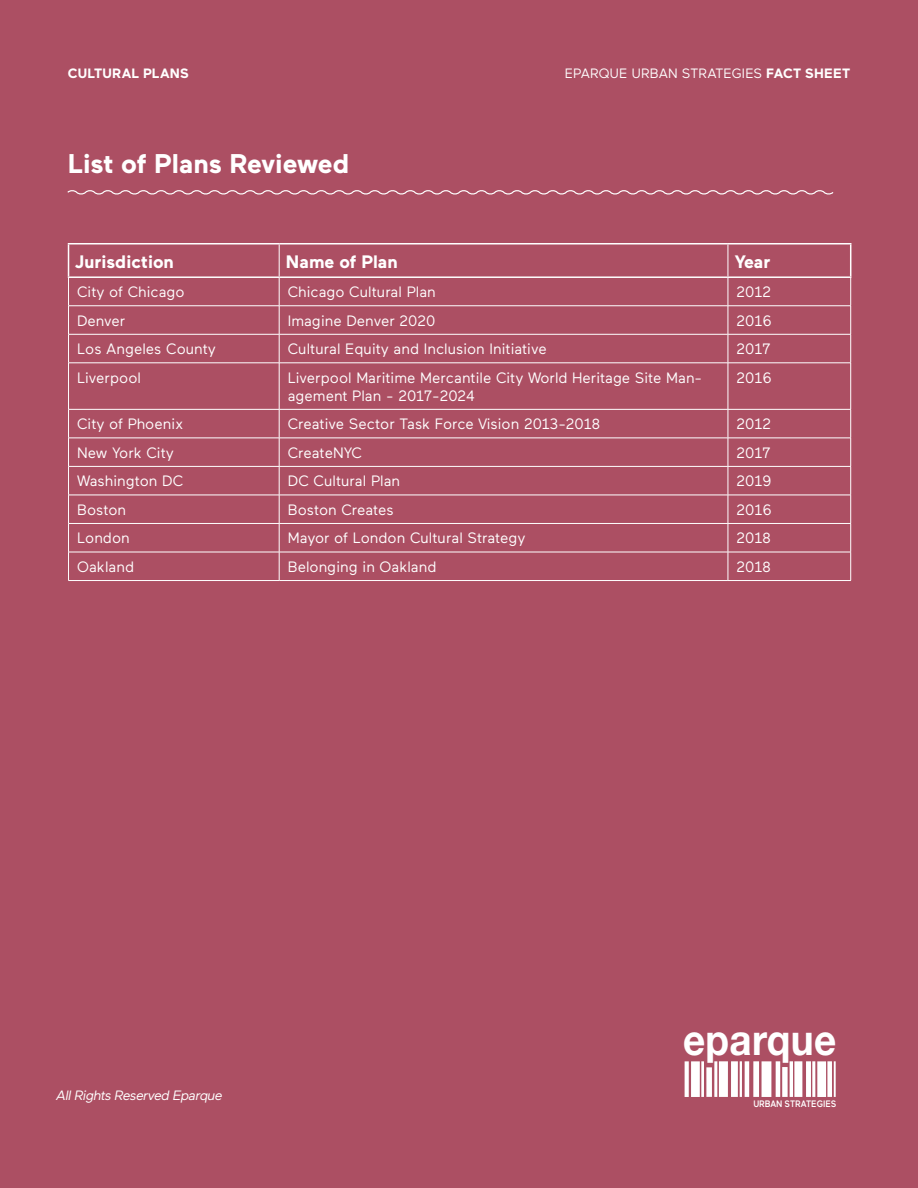
<style>
.page{position:relative;width:918px;height:1188px;background:#ac4f63}
.page>*{position:absolute;margin:0;border:0;box-sizing:border-box;transform-origin:0 0}
.t1{font:700 42.9px "Helvetica Neue LT Std";letter-spacing:.01em;color:#fff;scale:.9 1}
.t2{font:700 27px "Maax";color:#fff}
.t3{font:700 18px "Maax";color:#fff}
.t4{font:15px/18px "Maax";color:#fff}
.t5{font:13.5px "Maax";color:#fff}
.Body_9_pt{font:italic 13.5px "Maax";color:#fff;scale:1.05 1}
.t6{font:700 13.5px "Maax";letter-spacing:.015em;color:#fff}
.t7{font:500 9.3px "Maax";color:#fff;scale:.9 1}
.s1{font-weight:700}
</style>
<div class="page">
<div style="left:782px;top:1067px;width:6px;height:30px;background:#fff"></div>
<div style="left:706px;top:1067px;width:6px;height:30px;background:#fff"></div>
<hr style="left:834px;top:1061px;width:2px;height:36px;background:#fff">
<hr style="left:812px;top:1061px;width:3px;height:36px;background:#fff">
<hr style="left:790px;top:1061px;width:3px;height:36px;background:#fff">
<div style="left:827px;top:1061px;width:5px;height:36px;background:#fff"></div>
<div style="left:794px;top:1061px;width:8px;height:36px;background:#fff"></div>
<div style="left:806px;top:1061px;width:5px;height:36px;background:#fff"></div>
<hr style="left:776px;top:1061px;width:4px;height:36px;background:#fff">
<div style="left:719px;top:1061px;width:9px;height:36px;background:#fff"></div>
<hr style="left:714px;top:1061px;width:3px;height:36px;background:#fff">
<div style="left:731px;top:1061px;width:7px;height:36px;background:#fff"></div>
<div style="left:762px;top:1061px;width:9px;height:36px;background:#fff"></div>
<hr style="left:740px;top:1061px;width:2px;height:36px;background:#fff">
<div style="left:691px;top:1061px;width:9px;height:36px;background:#fff"></div>
<svg style="left:685px;top:1061px;width:4px;height:36px"></svg>
<div style="left:753px;top:1061px;width:6px;height:36px;background:#fff"></div>
<hr style="left:745px;top:1061px;width:4px;height:36px;background:#fff">
<div style="left:817px;top:1061px;width:9px;height:36px;background:#fff"></div>
<hr style="left:701px;top:1061px;width:3px;height:36px;background:#fff">
<svg style="left:67px;top:190px;width:767px;height:5px"></svg>
<hr style="left:279px;top:245px;width:1px;height:31px;background:#fff">
<hr style="left:728px;top:245px;width:1px;height:31px;background:#fff">
<hr style="left:68px;top:306px;width:211px;height:1px;background:#fff">
<hr style="left:279px;top:306px;width:449px;height:1px;background:#fff">
<hr style="left:728px;top:306px;width:123px;height:1px;background:#fff">
<hr style="left:68px;top:334px;width:211px;height:1px;background:#fff">
<svg style="left:68px;top:278px;width:1px;height:85px"></svg>
<hr style="left:279px;top:334px;width:449px;height:1px;background:#fff">
<svg style="left:279px;top:278px;width:1px;height:85px"></svg>
<hr style="left:728px;top:334px;width:123px;height:1px;background:#fff">
<svg style="left:728px;top:278px;width:1px;height:85px"></svg>
<svg style="left:850px;top:278px;width:1px;height:85px"></svg>
<hr style="left:68px;top:363px;width:211px;height:1px;background:#fff">
<hr style="left:68px;top:363px;width:1px;height:46px;background:#fff">
<hr style="left:279px;top:363px;width:449px;height:1px;background:#fff">
<hr style="left:279px;top:363px;width:1px;height:46px;background:#fff">
<hr style="left:728px;top:363px;width:123px;height:1px;background:#fff">
<hr style="left:728px;top:363px;width:1px;height:46px;background:#fff">
<hr style="left:850px;top:363px;width:1px;height:46px;background:#fff">
<hr style="left:68px;top:409px;width:211px;height:1px;background:#fff">
<hr style="left:279px;top:409px;width:449px;height:1px;background:#fff">
<hr style="left:728px;top:409px;width:123px;height:1px;background:#fff">
<hr style="left:68px;top:438px;width:211px;height:1px;background:#fff">
<hr style="left:279px;top:438px;width:449px;height:1px;background:#fff">
<hr style="left:728px;top:438px;width:123px;height:1px;background:#fff">
<hr style="left:68px;top:466px;width:211px;height:1px;background:#fff">
<hr style="left:279px;top:466px;width:449px;height:1px;background:#fff">
<hr style="left:728px;top:466px;width:123px;height:1px;background:#fff">
<hr style="left:68px;top:495px;width:211px;height:1px;background:#fff">
<hr style="left:279px;top:495px;width:449px;height:1px;background:#fff">
<hr style="left:728px;top:495px;width:123px;height:1px;background:#fff">
<hr style="left:68px;top:523px;width:211px;height:1px;background:#fff">
<hr style="left:279px;top:523px;width:449px;height:1px;background:#fff">
<hr style="left:728px;top:523px;width:123px;height:1px;background:#fff">
<hr style="left:68px;top:552px;width:211px;height:1px;background:#fff">
<svg style="left:68px;top:410px;width:1px;height:170px"></svg>
<hr style="left:279px;top:552px;width:449px;height:1px;background:#fff">
<svg style="left:279px;top:410px;width:1px;height:170px"></svg>
<hr style="left:728px;top:552px;width:123px;height:1px;background:#fff">
<svg style="left:728px;top:410px;width:1px;height:170px"></svg>
<svg style="left:850px;top:410px;width:1px;height:170px"></svg>
<hr style="left:68px;top:580px;width:211px;height:1px;background:#fff">
<hr style="left:279px;top:580px;width:449px;height:1px;background:#fff">
<hr style="left:728px;top:580px;width:123px;height:1px;background:#fff">
<hr style="left:68px;top:243px;width:211px;height:1px;background:#fff">
<hr style="left:68px;top:245px;width:1px;height:31px;background:#fff">
<hr style="left:279px;top:243px;width:449px;height:1px;background:#fff">
<hr style="left:728px;top:243px;width:123px;height:1px;background:#fff">
<hr style="left:850px;top:245px;width:1px;height:31px;background:#fff">
<hr style="left:68px;top:276px;width:211px;height:2px;background:#fff">
<hr style="left:279px;top:276px;width:449px;height:2px;background:#fff">
<hr style="left:728px;top:276px;width:123px;height:2px;background:#fff">
<p class="t6" style="left:68px;top:66px;width:123px">CULTURAL PLANS</p>
<p class="t5" style="left:565px;top:66px;width:287px">EPARQUE URBAN STRATEGIES <span class="s1">FACT SHEET</span></p>
<p class="t2" style="left:68px;top:149px;width:283px">List of Plans Reviewed</p>
<p class="t3" style="left:75px;top:252px;width:100px">Jurisdiction</p>
<p class="t3" style="left:286px;top:252px;width:113px">Name of Plan</p>
<p class="t3" style="left:735px;top:252px;width:37px">Year</p>
<p class="t4" style="left:77px;top:283px;width:109px">City of Chicago</p>
<p class="t4" style="left:288px;top:283px;width:150px">Chicago Cultural Plan</p>
<p class="t4" style="left:737px;top:283px;width:36px">2012</p>
<p class="t4" style="left:77px;top:312px;width:50px">Denver</p>
<p class="t4" style="left:288px;top:312px;width:149px">Imagine Denver 2020</p>
<p class="t4" style="left:737px;top:312px;width:37px">2016</p>
<p class="t4" style="left:77px;top:340px;width:140px">Los Angeles County</p>
<p class="t4" style="left:288px;top:340px;width:260px">Cultural Equity and Inclusion Initiative</p>
<p class="t4" style="left:737px;top:340px;width:35px">2017</p>
<p class="t4" style="left:77px;top:369px;width:65px">Liverpool</p>
<p class="t4" style="left:288px;top:369px;width:416px">Liverpool Maritime Mercantile City World Heritage Site Man&shy;agement Plan - 2017-2024</p>
<p class="t4" style="left:737px;top:369px;width:37px">2016</p>
<p class="t4" style="left:77px;top:415px;width:107px">City of Phoenix</p>
<p class="t4" style="left:288px;top:415px;width:314px">Creative Sector Task Force Vision 2013-2018</p>
<p class="t4" style="left:737px;top:415px;width:36px">2012</p>
<p class="t4" style="left:77px;top:444px;width:98px">New York City</p>
<p class="t4" style="left:288px;top:444px;width:76px">CreateNYC</p>
<p class="t4" style="left:737px;top:444px;width:35px">2017</p>
<p class="t4" style="left:77px;top:472px;width:108px">Washington DC</p>
<p class="t4" style="left:288px;top:472px;width:114px">DC Cultural Plan</p>
<p class="t4" style="left:737px;top:472px;width:36px">2019</p>
<p class="t4" style="left:77px;top:501px;width:50px">Boston</p>
<p class="t4" style="left:288px;top:501px;width:108px">Boston Creates</p>
<p class="t4" style="left:737px;top:501px;width:37px">2016</p>
<p class="t4" style="left:77px;top:529px;width:54px">London</p>
<p class="t4" style="left:288px;top:529px;width:239px">Mayor of London Cultural Strategy</p>
<p class="t4" style="left:737px;top:529px;width:36px">2018</p>
<p class="t4" style="left:77px;top:558px;width:59px">Oakland</p>
<p class="t4" style="left:288px;top:558px;width:150px">Belonging in Oakland</p>
<p class="t4" style="left:737px;top:558px;width:36px">2018</p>
<p class="Body_9_pt" style="left:56px;top:1088px;width:162px">AllRightsReserved Eparque</p>
<p class="t1" style="left:683px;top:1013px;width:172px">eparque</p>
<p class="t7" style="left:753px;top:1099px;width:94px">URBAN STRATEGIES</p>
</div>
